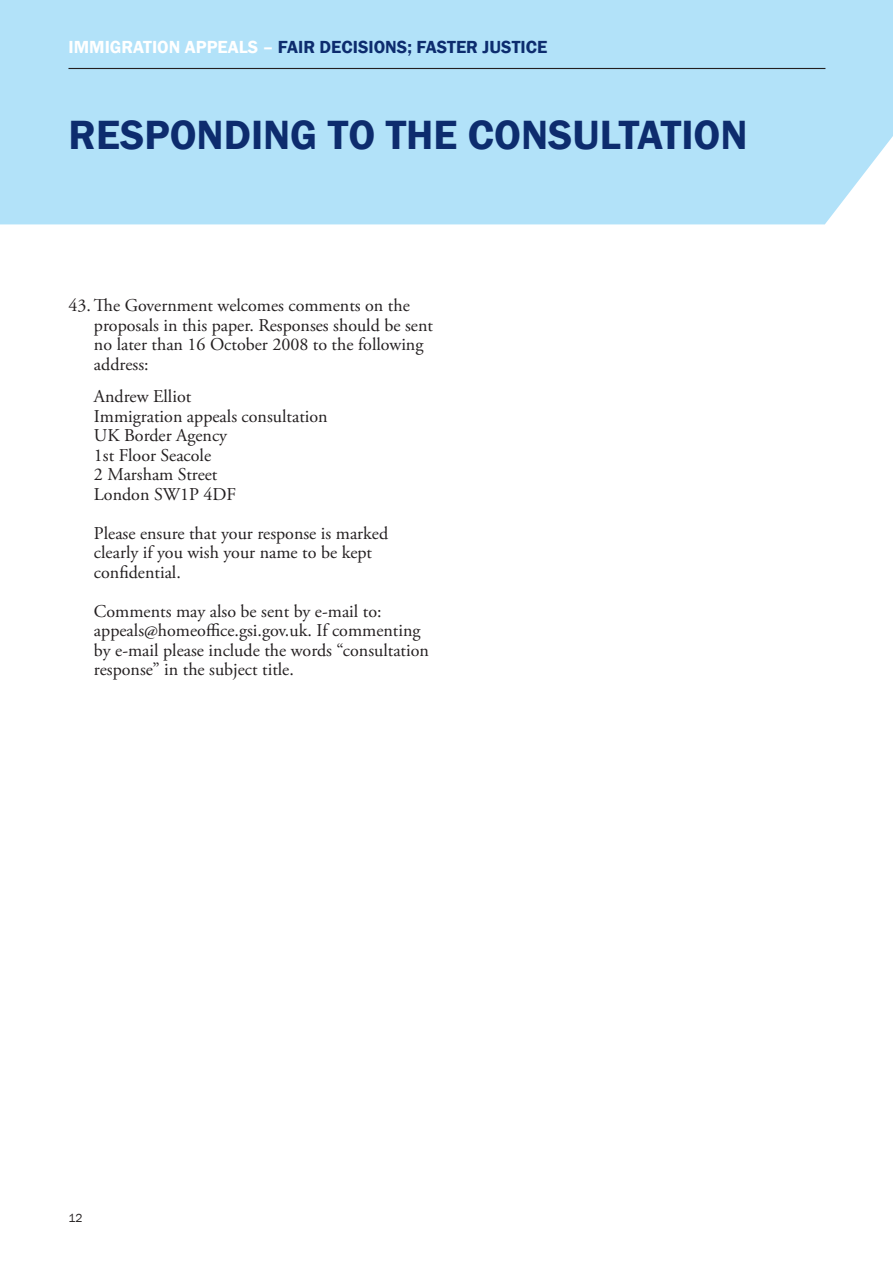
<style>
.page{position:relative;width:893px;height:1262px;background:#fff}
.page>*{position:absolute;margin:0;border:0;box-sizing:border-box;transform-origin:0 0}
.Section_Title{font:600 42px "Franklin Gothic";color:#0d2c6e}
.Body_Copy_copyindent{font:18px/19.5px "Adobe Garamond Pro";color:#231f20}
.para_numbers{font:18px/19.5px "Adobe Garamond Pro";color:#231f20}
.t1{font:600 18px "Franklin Gothic";color:#0d2c6e}
.t2{font:12px "Franklin Gothic";color:#231f20}
.s1{color:#fff}
</style>
<div class="page">
<div style="left:0;top:0;width:893px;height:224px;background:#b2e2f9"></div>
<hr style="left:68px;top:68px;width:757px;height:1px;background:#231f20">
<p class="t1" style="left:68px;top:36px;width:480px"><span class="s1">IMMIGRATION APPEALS –</span> FAIR DECISIONS; FASTER JUSTICE</p>
<p class="Section_Title" style="left:68px;top:109px;width:680px">RESPONDING TO THE CONSULTATION</p>
<p class="para_numbers" style="left:94px;top:296px;width:340px;text-indent:-26px">43. The Government welcomes comments on the proposals in this paper. Responses should be sent no later than 16 October 2008 to the following address:</p>
<p class="Body_Copy_copyindent" style="left:94px;top:387px;width:99px">Andrew Elliot</p>
<p class="Body_Copy_copyindent" style="left:94px;top:407px;width:235px">Immigration appeals consultation</p>
<p class="Body_Copy_copyindent" style="left:94px;top:426px;width:135px">UK Border Agency</p>
<p class="Body_Copy_copyindent" style="left:94px;top:446px;width:119px">1st Floor Seacole</p>
<p class="Body_Copy_copyindent" style="left:94px;top:465px;width:125px">2 Marsham Street</p>
<p class="Body_Copy_copyindent" style="left:94px;top:485px;width:144px">London SW1P 4DF</p>
<p class="Body_Copy_copyindent" style="left:94px;top:524px;width:296px">Please ensure that your response is marked clearly if you wish your name to be kept confidential.</p>
<p class="Body_Copy_copyindent" style="left:94px;top:602px;width:336px">Comments may also be sent by e-mail to: appeals@homeoffice.gsi.gov.uk. If commenting by e-mail please include the words “consultation response” in the subject title.</p>
<p class="t2" style="left:68px;top:1210px;width:16px">12</p>
</div>
